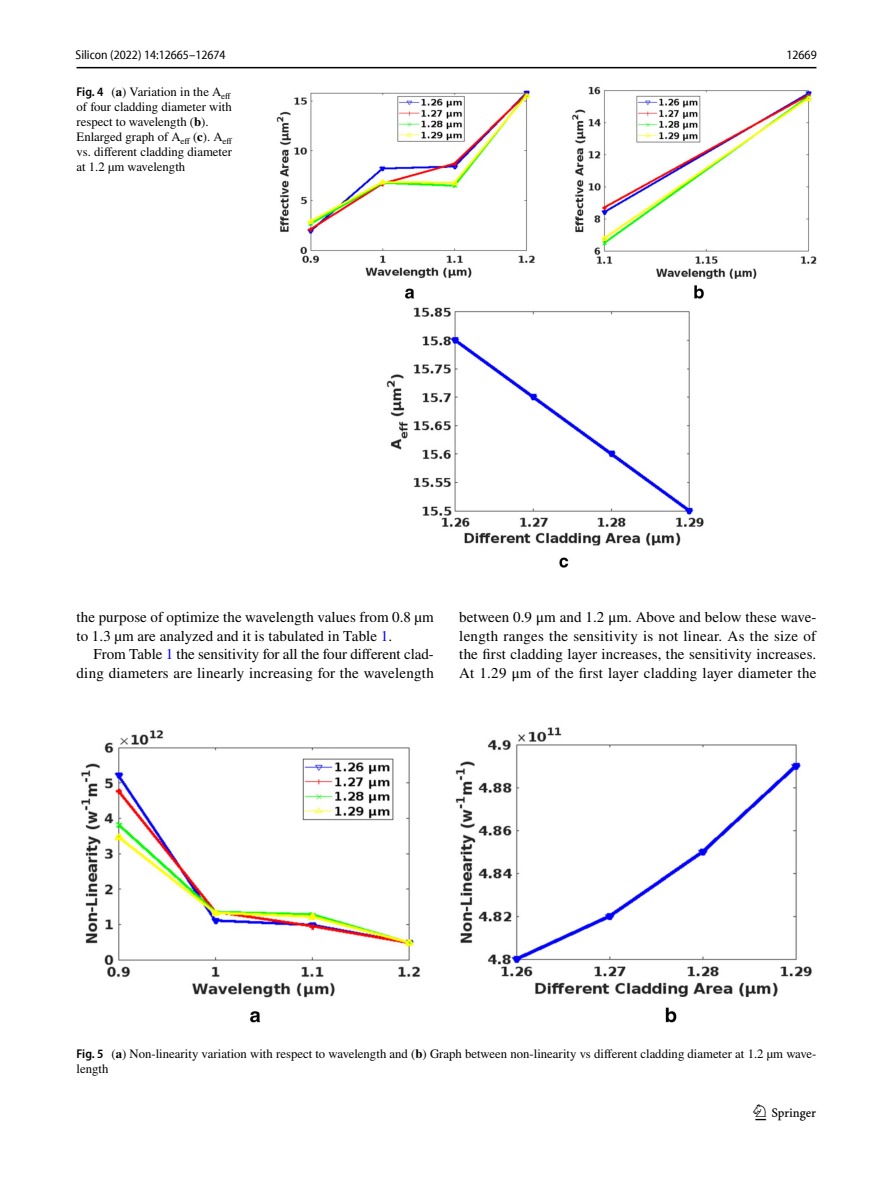
<style>
.page{position:relative;width:893px;height:1187px;background:#fff}
.page>*{position:absolute;margin:0;border:0;box-sizing:border-box;transform-origin:0 0}
.t1{font:22.5px "Springnew Regular 3";color:#000}
.t2{font:15px/18.8px "STIX";letter-spacing:.005em;color:#000}
.t3{font:12.75px/15px "STIX";color:#000}
.t4{font:semi-condensed 12.75px "Myriad Pro Unic";color:#000}
.s1{font-family:"Myriad Pro";font-weight:600;font-stretch:semi-condensed}
.s2{font-weight:700}
.s3{color:#00f}
</style>
<div class="page">
<hr style="left:77px;top:67px;width:739px;height:1px;background:#000">
<img style="left:276px;top:87px;width:540px;height:480px">
<img style="left:81px;top:727px;width:731px;height:295px">
<p class="t4" style="left:76px;top:50px;width:152px">Silicon (2022) 14:12665–12674</p>
<p class="t4" style="left:786px;top:50px;width:32px">12669</p>
<p class="t3" style="left:77px;top:85px;width:157px"><span class="s1">Fig. 4</span> (<span class="s2">a</span>) Variation in the A<sub>eff </sub>of four cladding diameter with respect to wavelength (<span class="s2">b</span>).<br>Enlarged graph of A<sub>eff</sub> (<span class="s2">c</span>). A<sub>eff </sub>vs. different cladding diameter at 1.2 µm wavelength</p>
<p class="t2" style="left:77px;top:608px;width:359px">the purpose of optimize the wavelength values from 0.8 µm to 1.3 µm are analyzed and it is tabulated in Table <span class="s3">1</span>.</p>
<p class="t2" style="left:77px;top:646px;width:359px;text-align:right">From Table <span class="s3">1</span> the sensitivity for all the four different clad&shy;ding diameters are linearly increasing for the wavelength</p>
<p class="t2" style="left:459px;top:608px;width:359px;text-align:justify">between 0.9 μm and 1.2 μm. Above and below these wave&shy;length ranges the sensitivity is not linear. As the size of the first cladding layer increases, the sensitivity increases.<br>At 1.29 μm of the first layer cladding layer diameter the</p>
<p class="t3" style="left:77px;top:1046px;width:741px"><span class="s1">Fig. 5</span> (<span class="s2">a</span>) Non-linearity variation with respect to wavelength and (<span class="s2">b</span>) Graph between non-linearity vs different cladding diameter at 1.2 µm wave&shy;length</p>
<h1 class="t1" style="left:755px;top:1104px;width:62px">1 3</h1>
</div>
